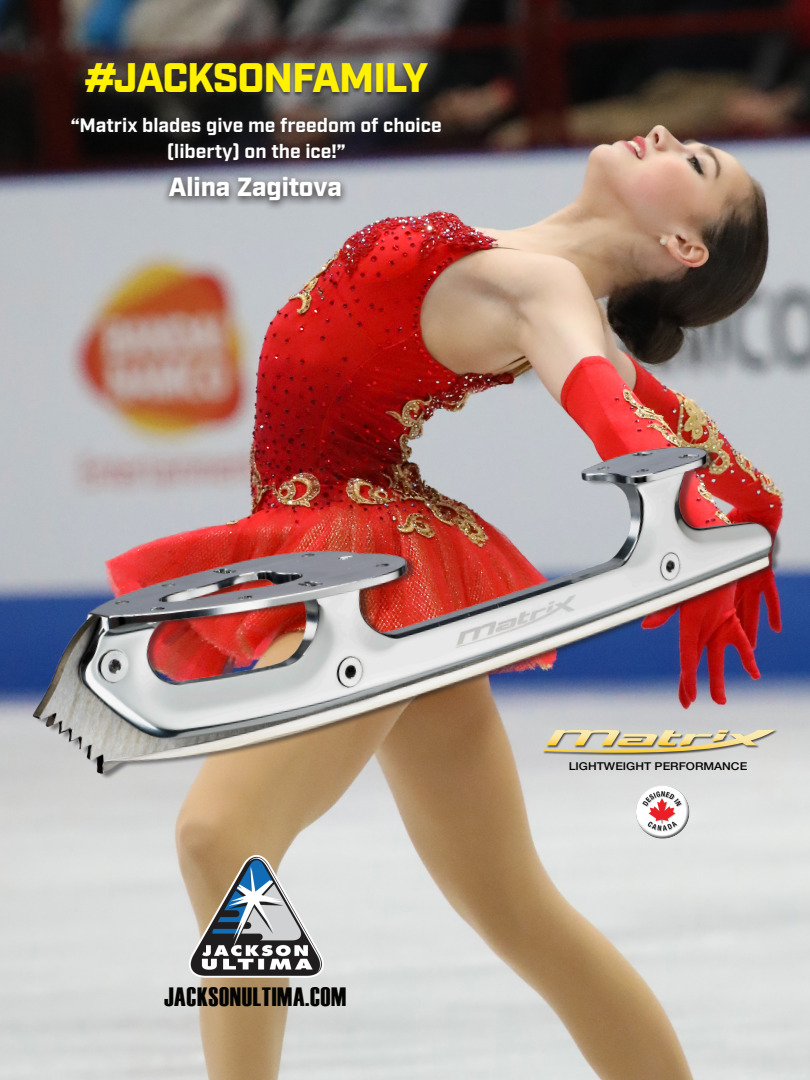
<style>
.page{position:relative;width:810px;height:1080px;background:#fff}
.page>*{position:absolute;margin:0;border:0;box-sizing:border-box;transform-origin:0 0}
.t1{font:900 41.25px "Industry";letter-spacing:-.025em;color:#fff101}
.t2{font:26.44px "Haettenschweiler";letter-spacing:.025em;color:#040503}
.t3{font:900 26.25px "Industry";color:#fff}
.t4{font:700 19.38px/26.2px "Industry";color:#fff;text-align:center}
.t5{font:500 10.88px "Helvetica Neue LT Std";color:#040503;scale:1.11 1}
</style>
<div class="page">
<img style="left:0;top:0;width:810px;height:1080px">
<div style="left:65px;top:111px;width:383px;height:57px;background:#231f20;opacity:.7"></div>
<div style="left:83px;top:63px;width:348px;height:35px;background:#231f20;opacity:.69"></div>
<div style="left:161px;top:171px;width:188px;height:40px;background:#231f20;opacity:.98"></div>
<img style="left:0;top:386px;width:810px;height:420px">
<div style="left:542px;top:729px;width:236px;height:26px;background:#231f20;opacity:.75"></div>
<svg style="left:543px;top:730px;width:232px;height:26px;background:#ccc2a0"></svg>
<img style="left:634px;top:782px;width:58px;height:59px">
<img style="left:180px;top:851px;width:155px;height:129px">
<p class="t1" style="left:84px;top:53px;width:346px">#JACKSONFAMILY</p>
<p class="t4" style="left:71px;top:113px;width:373px">“Matrix blades give me freedom of choice (liberty) on the ice!”</p>
<p class="t3" style="left:169px;top:171px;width:175px">Alina Zagitova</p>
<p class="t2" style="left:164px;top:981px;width:184px">JACKSONULTIMA.COM</p>
<p class="t5" style="left:569px;top:759px;width:162px">LIGHTWEIGHT PERFORMANCE</p>
</div>
